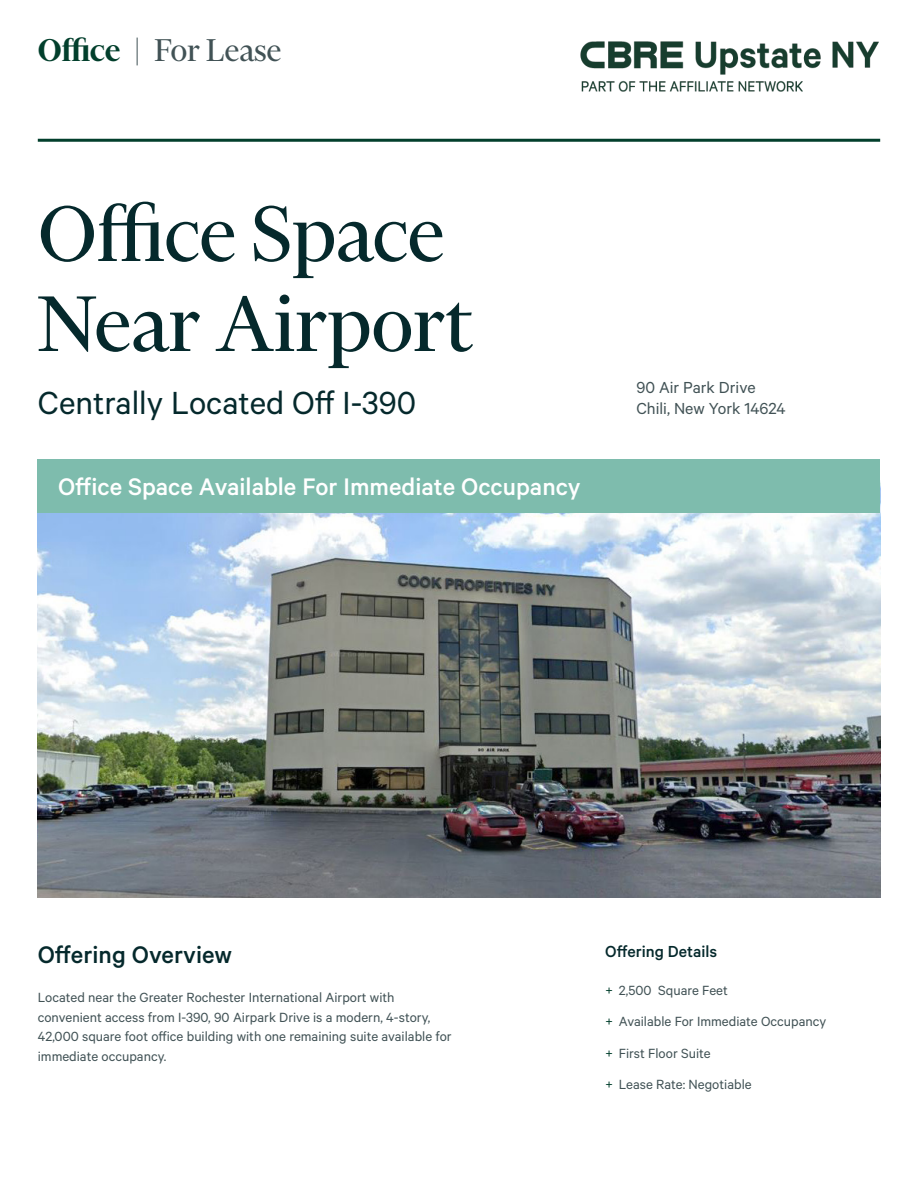
<style>
.page{position:relative;width:918px;height:1188px;background:#fff}
.page>*{position:absolute;margin:0;border:0;box-sizing:border-box;transform-origin:0 0}
.Heading_Large{font:90px/90px "Financier Display";color:#05292c}
.Subheading_Large{font:36px "Calibre";color:#05292c}
.t1{font:36px "Financier Display";color:#415255}
.t2{font:500 27px "Calibre";color:#fff}
.Subheading_Small{font:500 27px "Calibre";color:#05292c}
.t3{font:18px "Calibre";color:#415255}
.Bullet_Heading{font:500 18px "Calibre";color:#05292c}
.Body_Copy{font:15px/19.5px "Calibre";color:#415255}
.s1{font-weight:600;color:#023f2c}
.s2{color:#023f2c}
</style>
<div class="page">
<img style="left:38px;top:513px;width:842px;height:385px">
<hr style="left:38px;top:139px;width:842px;height:3px;background:#023f2c">
<div style="left:38px;top:459px;width:842px;height:54px;background:#7ebcad"></div>
<img style="left:580px;top:41px;width:299px;height:51px">
<p class="t1" style="left:38px;top:32px;width:245px"><span class="s1">Office</span> | For Lease</p>
<p class="Heading_Large" style="left:38px;top:188px;width:436px">Office Space<br>Near Airport</p>
<p class="Subheading_Large" style="left:38px;top:382px;width:380px">Centrally Located Off I-390</p>
<p class="t2" style="left:58px;top:471px;width:524px">Office Space Available For Immediate Occupancy</p>
<p class="t3" style="left:636px;top:377px;width:121px">90 Air Park Drive</p>
<p class="t3" style="left:636px;top:398px;width:151px">Chili, New York 14624</p>
<p class="Subheading_Small" style="left:38px;top:938px;width:196px">Offering Overview</p>
<p class="Body_Copy" style="left:38px;top:987px;width:415px">Located near the Greater Rochester International Airport with convenient access from I-390, 90 Airpark Drive is a modern, 4-story, 42,000 square foot office building with one remaining suite available for immediate occupancy.</p>
<p class="Bullet_Heading" style="left:605px;top:941px;width:113px">Offering Details</p>
<p class="Body_Copy" style="left:605px;top:980px;width:124px"><span class="s2">+</span> 2,500 Square Feet</p>
<p class="Body_Copy" style="left:605px;top:1012px;width:223px"><span class="s2">+</span> Available For Immediate Occupancy</p>
<p class="Body_Copy" style="left:605px;top:1043px;width:107px"><span class="s2">+</span> First Floor Suite</p>
<p class="Body_Copy" style="left:605px;top:1075px;width:148px"><span class="s2">+</span> Lease Rate: Negotiable</p>
</div>
